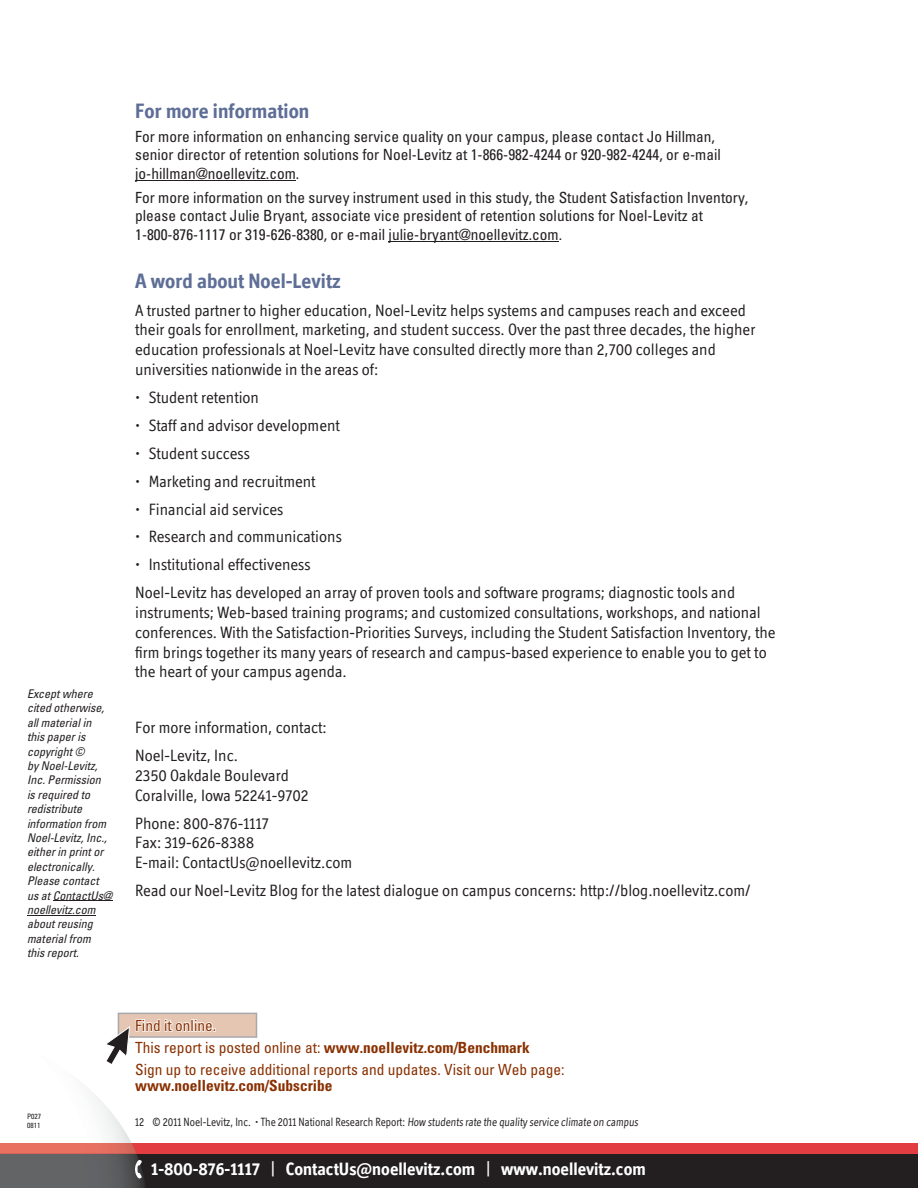
<style>
.page{position:relative;width:918px;height:1188px;background:#fff}
.page>*{position:absolute;margin:0;border:0;box-sizing:border-box;transform-origin:0 0}
.t1{font:700 21px "Officina Display ITC";color:#5e6e96}
.t2{font:700 18px "Officina Display ITC";color:#fff}
.t3{font:16.5px/19.8px "Officina Display ITC";color:#231f20}
.t4{font:condensed 15.3px/18.5px "Univers";color:#231f20}
.t5{font:condensed 15.3px/21.9px "Univers";color:#893001}
.t6{font:700 condensed 15.3px "Univers";color:#893001}
.t7{font:italic condensed 12px/14.4px "Univers";color:#231f20}
.t8{font:12px "Officina Display ITC";color:#231f20;scale:.9 1}
.t9{font:condensed 7.5px/9px "Univers";color:#231f20}
.s1{color:#fff}
.s2{font-weight:700}
.s3{font-weight:400}
</style>
<div class="page">
<div style="left:0;top:1154px;width:918px;height:34px;background:#231f20"></div>
<div style="left:0;top:1143px;width:918px;height:11px;background:#e23d40"></div>
<hr style="left:53px;top:901px;width:59px;height:1px;background:#231f20">
<hr style="left:27px;top:915px;width:69px;height:1px;background:#231f20">
<svg style="left:0;top:1013px;width:257px;height:175px"></svg>
<hr style="left:135px;top:180px;width:161px;height:1px;background:#231f20">
<hr style="left:389px;top:241px;width:170px;height:1px;background:#231f20">
<p class="t7" style="left:27px;top:688px;width:87px">Except where cited otherwise, all material in<br>this paper is copyright ©<br>by Noel-Levitz,<br>Inc. Permission<br>is required to redistribute information from<br>Noel-Levitz, Inc., either in print or electronically.<br>Please contact us at ContactUs@ noellevitz.com about reusing material from<br>this report.</p>
<p class="t1" style="left:135px;top:103px;width:176px">For more information</p>
<p class="t4" style="left:135px;top:129px;width:587px">For more information on enhancing service quality on your campus, please contact Jo Hillman, senior director of retention solutions for Noel-Levitz at 1-866-982-4244 or 920-982-4244, or e-mail jo-hillman@noellevitz.com.</p>
<p class="t4" style="left:135px;top:189px;width:615px">For more information on the survey instrument used in this study, the Student Satisfaction Inventory, please contact Julie Bryant, associate vice president of retention solutions for Noel-Levitz at<br>1-800-876-1117 or 319-626-8380, or e-mail julie-bryant@noellevitz.com.</p>
<p class="t1" style="left:135px;top:273px;width:207px">A word about Noel-Levitz</p>
<p class="t3" style="left:135px;top:302px;width:622px">A trusted partner to higher education, Noel-Levitz helps systems and campuses reach and exceed their goals for enrollment, marketing, and student success. Over the past three decades, the higher education professionals at Noel-Levitz have consulted directly more than 2,700 colleges and universities nationwide in the areas of:</p>
<p class="t3" style="left:135px;top:389px;width:125px">• Student retention</p>
<p class="t3" style="left:135px;top:417px;width:206px">• Staff and advisor development</p>
<p class="t3" style="left:135px;top:445px;width:116px">• Student success</p>
<p class="t3" style="left:135px;top:473px;width:182px">• Marketing and recruitment</p>
<p class="t3" style="left:135px;top:501px;width:150px">• Financial aid services</p>
<p class="t3" style="left:135px;top:529px;width:208px">• Research and communications</p>
<p class="t3" style="left:135px;top:552px;width:602px;line-height:27.9px">• Institutional effectiveness<br>Noel-Levitz has developed an array of proven tools and software programs; diagnostic tools and</p>
<p class="t3" style="left:135px;top:604px;width:642px">instruments; Web-based training programs; and customized consultations, workshops, and national conferences. With the Satisfaction-Priorities Surveys, including the Student Satisfaction Inventory, the firm brings together its many years of research and campus-based experience to enable you to get to the heart of your campus agenda.</p>
<p class="t3" style="left:135px;top:715px;width:193px;line-height:27.9px">For more information, contact:<br>Noel-Levitz, Inc.</p>
<p class="t3" style="left:135px;top:767px;width:175px">2350 Oakdale Boulevard<br>Coralville, Iowa 52241-9702</p>
<p class="t3" style="left:135px;top:815px;width:219px">Phone: 800-876-1117<br>Fax: 319-626-8388<br>E-mail: ContactUs@noellevitz.com</p>
<p class="t3" style="left:135px;top:882px;width:617px">Read our Noel-Levitz Blog for the latest dialogue on campus concerns: http://blog.noellevitz.com/</p>
<p class="t9" style="left:27px;top:1113px;width:16px">P027<br>0811</p>
<p class="t5" style="left:135px;top:1016px;width:431px"><span class="s1">Find it online.<br></span>This report is posted online at: <span class="s2">www.noellevitz.com/Benchmark<br></span>Sign up to receive additional reports and updates. Visit our Web page:</p>
<p class="t6" style="left:135px;top:1080px;width:199px">www.noellevitz.com/Subscribe</p>
<p class="t8" style="left:135px;top:1117px;width:562px">12 © 2011 Noel-Levitz, Inc. • The 2011 National Research Report: How students rate the quality service climate on campus</p>
<p class="t2" style="left:151px;top:1162px;width:496px">1-800-876-1117 <span class="s3">|</span> ContactUs@noellevitz.com <span class="s3">|</span> www.noellevitz.com</p>
</div>
